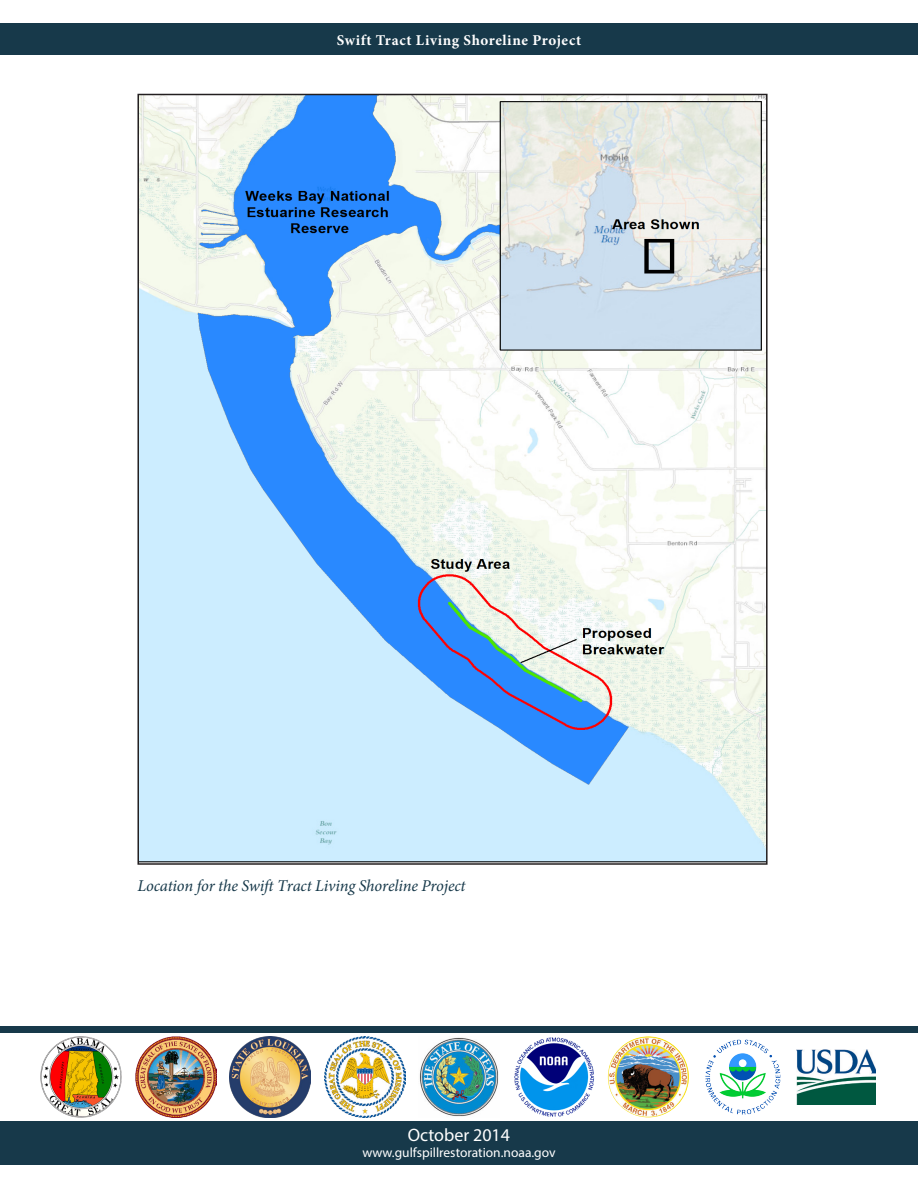
<style>
.page{position:relative;width:918px;height:1188px;background:#fff}
.page>*{position:absolute;margin:0;border:0;box-sizing:border-box;transform-origin:0 0}
.t1{font:18px "Myriad Pro";color:#fff}
.t2{font:italic 16.5px "Minion Pro";letter-spacing:-.01em;color:#17394a}
.t3{font:700 15px "Minion Pro";letter-spacing:.04em;color:#fff}
.t4{font:13.5px "Myriad Pro";color:#fff}
</style>
<div class="page">
<div style="left:0;top:1121px;width:918px;height:43px;background:#17394a"></div>
<div style="left:0;top:23px;width:918px;height:32px;background:#17394a"></div>
<img style="left:41px;top:1037px;width:81px;height:80px">
<img style="left:135px;top:1036px;width:81px;height:81px">
<img style="left:230px;top:1036px;width:81px;height:81px">
<img style="left:324px;top:1036px;width:81px;height:81px">
<img style="left:514px;top:1037px;width:80px;height:80px">
<img style="left:608px;top:1036px;width:81px;height:81px;border-radius:40px">
<img style="left:705px;top:1039px;width:76px;height:76px">
<img style="left:797px;top:1049px;width:79px;height:56px">
<img style="left:419px;top:1037px;width:80px;height:80px">
<div style="left:0;top:1026px;width:918px;height:7px;background:#17394a"></div>
<img style="left:140px;top:97px;width:625px;height:765px">
<p class="t3" style="left:337px;top:29px;width:246px">Swift Tract Living Shoreline Project</p>
<p class="t2" style="left:137px;top:875px;width:330px">Location for the Swift Tract Living Shoreline Project</p>
<p class="t1" style="left:408px;top:1124px;width:104px">October 2014</p>
<p class="t4" style="left:362px;top:1144px;width:195px">www.gulfspillrestoration.noaa.gov</p>
</div>
